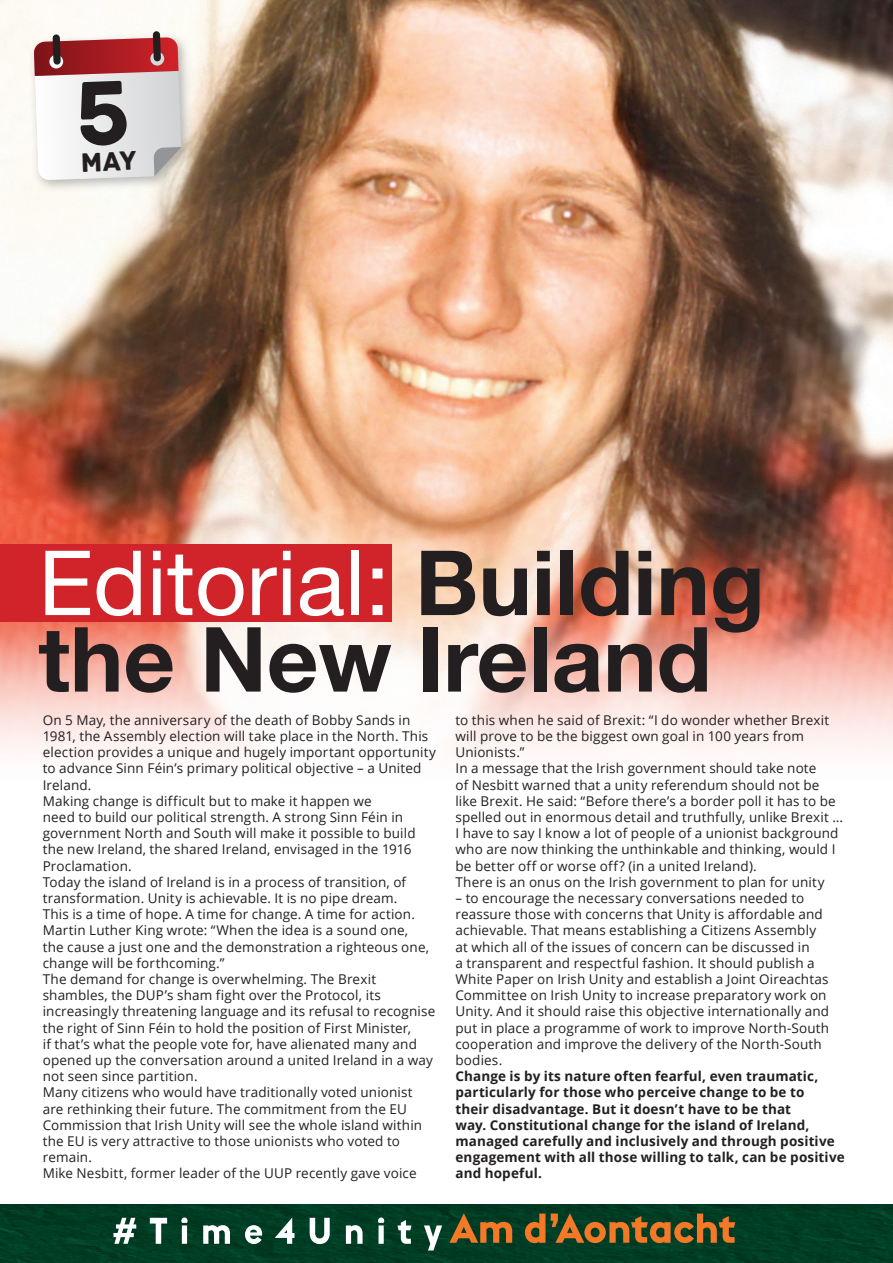
<style>
.page{position:relative;width:893px;height:1263px;background:#fff}
.page>*{position:absolute;margin:0;border:0;box-sizing:border-box;transform-origin:0 0}
.t1{font:700 90px/76.5px "Helvetica Neue";color:#231f20}
.t2{font:13.5px/16.2px "Open Sans";letter-spacing:.01em;color:#231f20}
.t3{font:700 13.5px/16.2px "Open Sans";letter-spacing:.01em;color:#231f20}
.s1{font-weight:400;color:#fff}
</style>
<div class="page">
<img style="left:0;top:1205px;width:893px;height:58px">
<svg style="left:113px;top:1217px;width:329px;height:33px"></svg>
<svg style="left:449px;top:1213px;width:286px;height:30px;background:#645525"></svg>
<img style="left:0;top:0;width:893px;height:754px">
<div style="left:29px;top:32px;width:165px;height:162px;background:#231f20;opacity:.31"></div>
<div style="left:0;top:544px;width:391px;height:78px;background:#d1232a"></div>
<svg style="left:34px;top:27px;width:148px;height:153px"></svg>
<h1 class="t1" style="left:38px;top:547px;width:728px"><span class="s1">Editorial:</span> Building the New Ireland</h1>
<p class="t2" style="left:43px;top:711px;width:395px">On 5 May, the anniversary of the death of Bobby Sands in 1981, the Assembly election will take place in the North. This election provides a unique and hugely important opportunity to advance Sinn Féin’s primary political objective – a United Ireland.<br>Making change is difficult but to make it happen we<br>need to build our political strength. A strong Sinn Féin in government North and South will make it possible to build the new Ireland, the shared Ireland, envisaged in the 1916<br>Proclamation.<br>Today the island of Ireland is in a process of transition, of transformation. Unity is achievable. It is no pipe dream.<br>This is a time of hope. A time for change. A time for action.<br>Martin Luther King wrote: “When the idea is a sound one,<br>the cause a just one and the demonstration a righteous one, change will be forthcoming.”<br>The demand for change is overwhelming. The Brexit shambles, the DUP’s sham fight over the Protocol, its increasingly threatening language and its refusal to recognise the right of Sinn Féin to hold the position of First Minister,<br>if that’s what the people vote for, have alienated many and opened up the conversation around a united Ireland in a way not seen since partition.<br>Many citizens who would have traditionally voted unionist are rethinking their future. The commitment from the EU Commission that Irish Unity will see the whole island within the EU is very attractive to those unionists who voted to remain.<br>Mike Nesbitt, former leader of the UUP recently gave voice</p>
<p class="t2" style="left:455px;top:711px;width:389px">to this when he said of Brexit: “I do wonder whether Brexit will prove to be the biggest own goal in 100 years from Unionists.”<br>In a message that the Irish government should take note<br>of Nesbitt warned that a unity referendum should not be like Brexit. He said: “Before there’s a border poll it has to be spelled out in enormous detail and truthfully, unlike Brexit … I have to say I know a lot of people of a unionist background who are now thinking the unthinkable and thinking, would I be better off or worse off? (in a united Ireland).<br>There is an onus on the Irish government to plan for unity</p>
<p class="t2" style="left:455px;top:890px;width:375px">– to encourage the necessary conversations needed to reassure those with concerns that Unity is affordable and achievable. That means establishing a Citizens Assembly at which all of the issues of concern can be discussed in<br>a transparent and respectful fashion. It should publish a White Paper on Irish Unity and establish a Joint Oireachtas Committee on Irish Unity to increase preparatory work on Unity. And it should raise this objective internationally and put in place a programme of work to improve North-South cooperation and improve the delivery of the North-South bodies.</p>
<p class="t3" style="left:455px;top:1068px;width:391px">Change is by its nature often fearful, even traumatic, particularly for those who perceive change to be to<br>their disadvantage. But it doesn’t have to be that<br>way. Constitutional change for the island of Ireland, managed carefully and inclusively and through positive engagement with all those willing to talk, can be positive and hopeful.</p>
</div>
